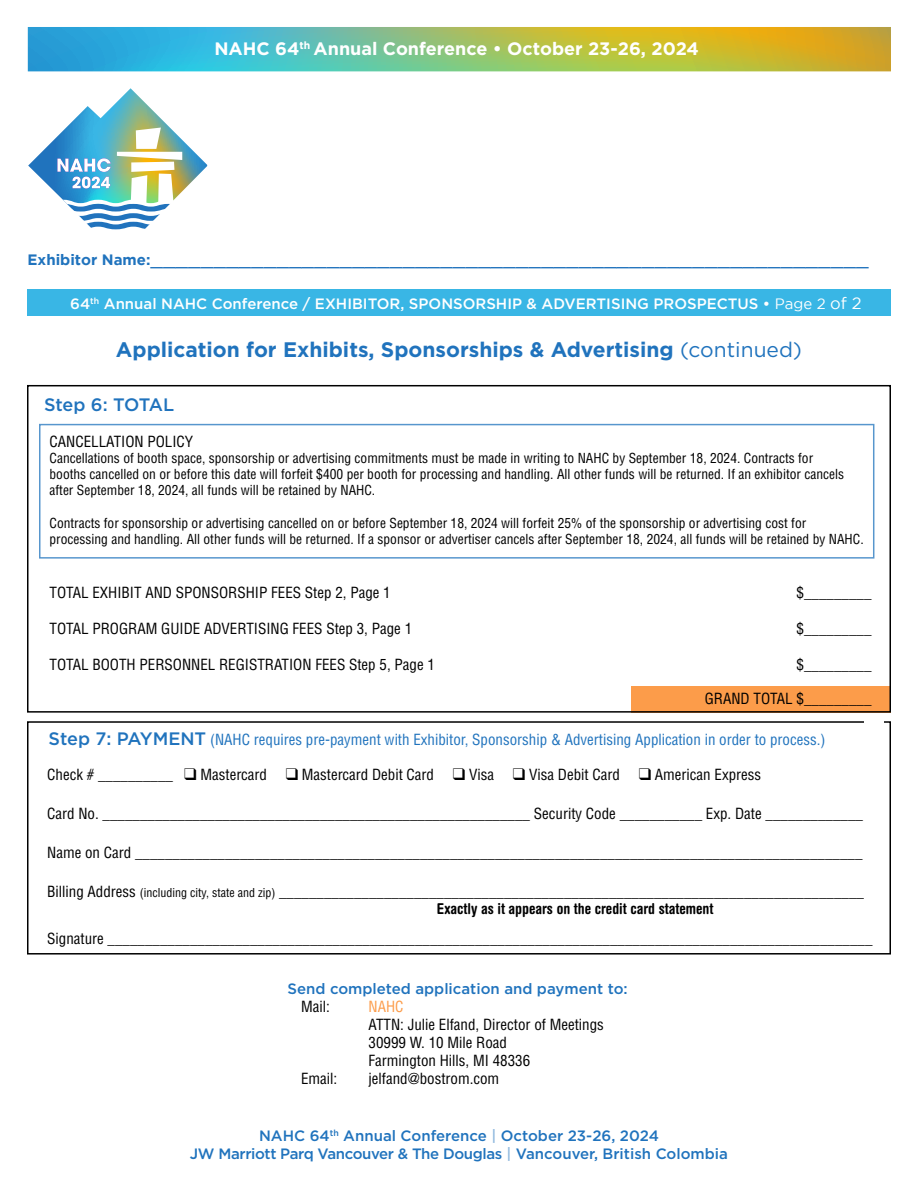
<style>
.page{position:relative;width:918px;height:1188px;background:#fff}
.page>*{position:absolute;margin:0;border:0;box-sizing:border-box;transform-origin:0 0}
.t1{font:21px "Gotham HTF";color:#2073bd}
.t2{font:700 21px "Gotham HTF";color:#2073bd}
.t3{font:700 18px "Gotham HTF";color:#fff}
.t4{font:500 18px "Gotham HTF";letter-spacing:-.015em;color:#2073bd}
.t5{font:condensed 15px/18px "Helvetica";color:#000}
.t6{font:500 15px/18px "Gotham HTF";color:#2073bd;text-align:center}
.t7{font:condensed 15px "Helvetica";color:#2073bd}
.t8{font:500 15px "Gotham HTF";color:#fff}
.t9{font:700 condensed 15px "Helvetica Rounded LT Std";color:#000}
.t10{font:condensed 15px "Helvetica";color:#fc9c4a}
.t11{font:condensed 13.5px/16.2px "Helvetica";color:#000}
.s1{font-family:"Gotham";font-weight:700;font-size:15px}
.s2{font-family:"Gotham";font-weight:400}
.s3{font-family:"Gotham";font-weight:400;font-size:16.5px}
.s4{font-weight:400}
.s5{font-family:"Gotham HTF";font-weight:500;font-stretch:normal;font-size:18px}
.s6{font-size:12px}
.s7{color:#90b9de}
</style>
<div class="page">
<svg style="left:28px;top:27px;width:863px;height:44px;background:#87b87c"></svg>
<div style="left:39px;top:424px;width:835px;height:135px;border:2px solid #2073bd"></div>
<div style="left:632px;top:686px;width:259px;height:27px;background:#fc9c4a"></div>
<div style="left:28px;top:289px;width:863px;height:27px;background:#39b6e5"></div>
<svg style="left:28px;top:88px;width:179px;height:141px"></svg>
<div style="left:27px;top:385px;width:864px;height:328px;border:2px solid #000"></div>
<div style="left:27px;top:721px;width:864px;height:234px;border:2px solid #000"></div>
<div style="left:864px;top:718px;width:19px;height:181px;background:#fff"></div>
<p class="t3" style="left:214px;top:38px;width:486px">NAHC 64<sup>th</sup> Annual Conference • October 23-26, 2024</p>
<h1 class="t1" style="left:28px;top:246px;width:843px"><span class="s1">Exhibitor Name:</span>_________________________________________________________</h1>
<p class="t8" style="left:70px;top:295px;width:793px">64<sup>th</sup> Annual NAHC Conference / EXHIBITOR, SPONSORSHIP &amp; ADVERTISING PROSPECTUS • <span class="s2">Page 2</span> <span class="s3">of 2</span></p>
<h1 class="t2" style="left:116px;top:338px;width:688px">Application for Exhibits, Sponsorships &amp; Advertising <span class="s4">(continued)</span></h1>
<p class="t4" style="left:44px;top:394px;width:132px">Step 6: TOTAL</p>
<p class="t5" style="left:50px;top:432px;width:145px">CANCELLATION POLICY</p>
<p class="t11" style="left:50px;top:450px;width:796px">Cancellations of booth space, sponsorship or advertising commitments must be made in writing to NAHC by September 18, 2024. Contracts for booths cancelled on or before this date will forfeit $400 per booth for processing and handling. All other funds will be returned. If an exhibitor cancels after September 18, 2024, all funds will be retained by NAHC.</p>
<p class="t11" style="left:50px;top:515px;width:816px">Contracts for sponsorship or advertising cancelled on or before September 18, 2024 will forfeit 25% of the sponsorship or advertising cost for processing and handling. All other funds will be returned. If a sponsor or advertiser cancels after September 18, 2024, all funds will be retained by NAHC.</p>
<p class="t5" style="left:50px;top:583px;width:343px">TOTAL EXHIBIT AND SPONSORSHIP FEES Step 2, Page 1</p>
<p class="t5" style="left:796px;top:583px;width:76px">$_________</p>
<p class="t5" style="left:50px;top:619px;width:364px">TOTAL PROGRAM GUIDE ADVERTISING FEES Step 3, Page 1</p>
<p class="t5" style="left:796px;top:619px;width:76px">$_________</p>
<p class="t5" style="left:50px;top:655px;width:387px">TOTAL BOOTH PERSONNEL REGISTRATION FEES Step 5, Page 1</p>
<p class="t5" style="left:796px;top:655px;width:76px">$_________</p>
<p class="t5" style="left:705px;top:689px;width:168px">GRAND TOTAL $_________</p>
<p class="t7" style="left:49px;top:730px;width:778px"><span class="s5">Step 7: PAYMENT</span> (NAHC requires pre-payment with Exhibitor, Sponsorship &amp; Advertising Application in order to process.)</p>
<p class="t5" style="left:47px;top:766px;width:715px">Check # __________ ❑ Mastercard ❑ Mastercard Debit Card ❑ Visa ❑ Visa Debit Card ❑ American Express</p>
<p class="t5" style="left:47px;top:805px;width:817px">Card No. _________________________________________________________ Security Code ___________ Exp. Date _____________</p>
<p class="t5" style="left:47px;top:844px;width:817px">Name on Card _________________________________________________________________________________________________</p>
<p class="t5" style="left:47px;top:883px;width:818px">Billing Address <span class="s6">(including city, state and zip)</span> ______________________________________________________________________________</p>
<p class="t5" style="left:47px;top:929px;width:827px">Signature ______________________________________________________________________________________________________</p>
<p class="t6" style="left:288px;top:980px;width:342px">Send completed application and payment to:</p>
<p class="t5" style="left:301px;top:998px;width:30px">Mail:</p>
<p class="t10" style="left:369px;top:997px;width:37px">NAHC</p>
<p class="t5" style="left:369px;top:1016px;width:237px">ATTN: Julie Elfand, Director of Meetings<br>30999 W. 10 Mile Road<br>Farmington Hills, MI 48336</p>
<p class="t5" style="left:301px;top:1070px;width:38px">Email:</p>
<p class="t5" style="left:369px;top:1070px;width:132px">jelfand@bostrom.com</p>
<p class="t9" style="left:437px;top:899px;width:278px">Exactly as it appears on the credit card statement</p>
<p class="t6" style="left:190px;top:1126px;width:540px">NAHC 64<sup>th</sup> Annual Conference <span class="s7">|</span> October 23-26, 2024<br>JW Marriott Parq Vancouver &amp; The Douglas <span class="s7">|</span> Vancouver, British Colombia</p>
</div>
